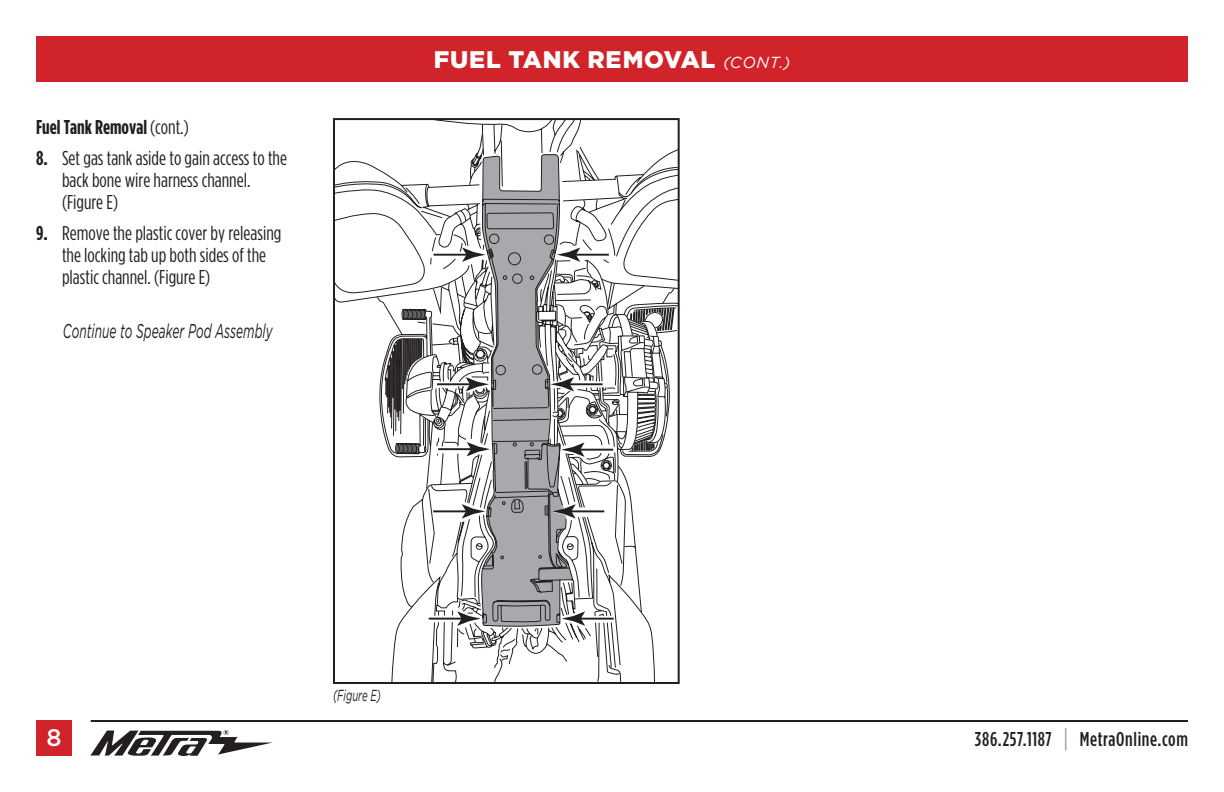
<style>
.page{position:relative;width:1224px;height:792px;background:#fff}
.page>*{position:absolute;margin:0;border:0;box-sizing:border-box;transform-origin:0 0}
.t1{font:900 24px "Gotham";letter-spacing:.03em;color:#fff}
.t2{font:500 24px "Gotham";color:#fff}
.t3{font:20px/22px "Gotham Condensed";color:#231f20}
.t4{font:500 20px "Gotham Condensed";letter-spacing:.03em;color:#231f20}
.t5{font:italic 20px "Gotham";color:#231f20;scale:.6 1}
.t6{font:700 20px "Gotham Condensed";color:#231f20}
.t7{font:italic 16px "Gotham";color:#231f20;scale:.6 1}
.s1{font-weight:400}
.s2{font-weight:700}
.s3{font-weight:400;font-style:italic;font-size:16px}
.s4{font-size:26px;color:#a8a9ad}
</style>
<div class="page">
<div style="left:36px;top:36px;width:1152px;height:45px;background:#d1232a"></div>
<svg style="left:90px;top:730px;width:183px;height:26px"></svg>
<div style="left:36px;top:720px;width:36px;height:36px;background:#d1232a"></div>
<hr style="left:91px;top:720px;width:1097px;height:2px;background:#231f20">
<svg style="left:441px;top:121px;width:140px;height:12px"></svg>
<svg style="left:336px;top:133px;width:341px;height:548px"></svg>
<div style="left:333px;top:118px;width:347px;height:566px;border:2px solid #231f20"></div>
<p class="t6" style="left:36px;top:116px;width:154px">Fuel Tank Removal <span class="s1">(cont.)</span></p>
<p class="t3" style="left:62px;top:147px;width:227px;text-indent:-26px"><span class="s2">8.</span> Set gas tank aside to gain access to the back bone wire harness channel. (Figure E)</p>
<p class="t3" style="left:62px;top:222px;width:221px;text-indent:-26px"><span class="s2">9.</span> Remove the plastic cover by releasing the locking tab up both sides of the plastic channel. (Figure E)</p>
<p class="t5" style="left:63px;top:320px;width:351px">Continue to Speaker Pod Assembly</p>
<p class="t1" style="left:434px;top:46px;width:358px">FUEL TANK REMOVAL <span class="s3">(CONT.)</span></p>
<p class="t7" style="left:333px;top:686px;width:82px">(Figure E)</p>
<p class="t2" style="left:46px;top:724px;width:17px">8</p>
<p class="t4" style="left:975px;top:728px;width:215px">386.257.1187 <span class="s4">|</span> MetraOnline.com</p>
</div>
